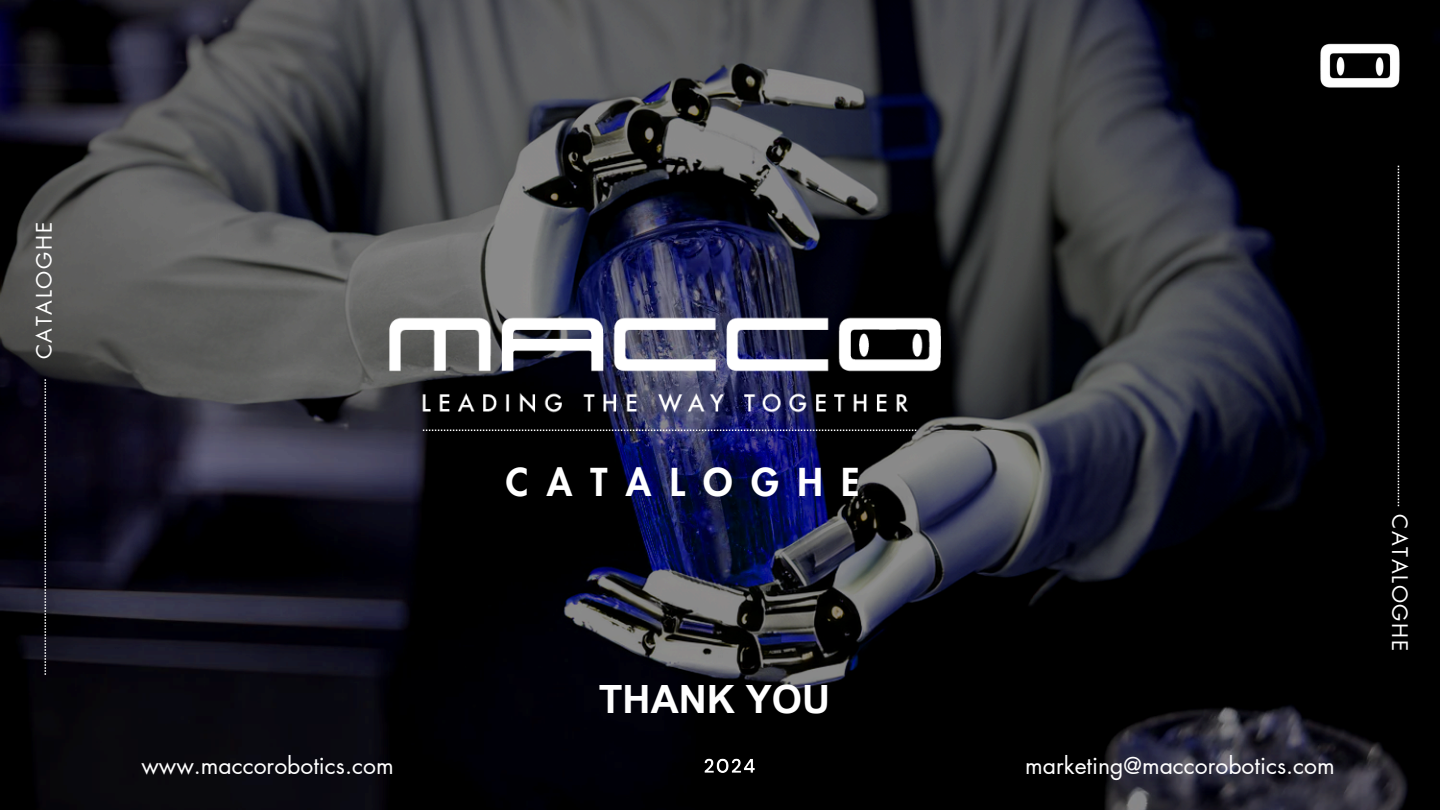
<style>
.page{position:relative;width:1440px;height:810px;background:#fff}
.page>*{position:absolute;margin:0;border:0;box-sizing:border-box;transform-origin:0 0}
.t1{font:700 39px "Arial MT Pro";color:#fff}
.t2{font:800 37.6px "Futura LT Pro";letter-spacing:.49em;color:#fff}
.t3{font:23px "Futura LT Pro";color:#fff}
.t4{font:21px "Futura LT Pro";letter-spacing:.08em;color:#fff}
</style>
<div class="page">
<img style="left:0;top:0;width:1440px;height:810px">
<img style="left:702px;top:753px;width:54px;height:25px">
<img style="left:340px;top:264px;width:685px;height:193px">
<img style="left:1304px;top:34px;width:110px;height:69px">
<svg style="left:45px;top:379px;width:1px;height:296px"></svg>
<svg style="left:1398px;top:166px;width:1px;height:340px"></svg>
<svg style="left:423px;top:430px;width:493px;height:1px"></svg>
<h3 class="t4" style="left:34px;top:359px;width:139px;rotate:-90deg">CATALOGHE</h3>
<p class="t2" style="left:506px;top:465px;width:355px">CATALOGHE</p>
<h3 class="t1" style="left:599px;top:684px;width:233px">THANK YOU</h3>
<p class="t3" style="left:141px;top:755px;width:254px">www.maccorobotics.com</p>
<h2 class="t3" style="left:1025px;top:755px;width:311px">marketing@maccorobotics.com</h2>
<h1 class="t4" style="left:1409px;top:514px;width:139px;rotate:90deg">CATALOGHE</h1>
</div>
